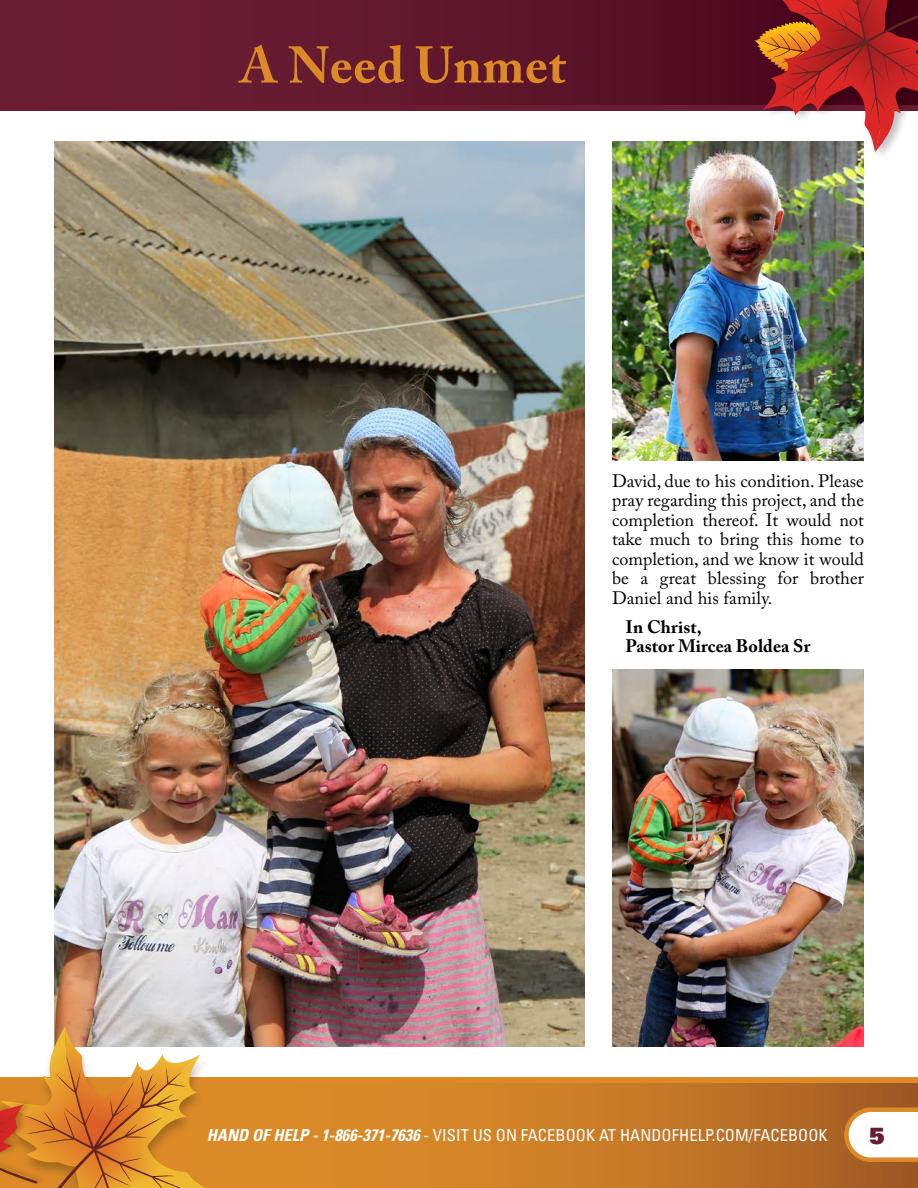
<style>
.page{position:relative;width:918px;height:1188px;background:#fff}
.page>*{position:absolute;margin:0;border:0;box-sizing:border-box;transform-origin:0 0}
.t1{font:700 51px "Adobe Caslon Pro";letter-spacing:.01em;color:#db8a27}
.t2{font:900 22.5px "Univers LT";color:#6a1d32}
.t3{font:18px/19.5px "Adobe Caslon Pro";letter-spacing:.005em;color:#000;text-align:justify}
.t4{font:700 18px/19.5px "Adobe Caslon Pro";letter-spacing:.005em;color:#000}
.t5{font:condensed 16.5px "Univers LT";letter-spacing:.005em;color:#fff}
.s1{font-weight:700;font-style:italic}
</style>
<div class="page">
<img style="left:54px;top:142px;width:531px;height:904px">
<img style="left:612px;top:142px;width:252px;height:318px">
<img style="left:612px;top:670px;width:252px;height:376px">
<svg style="left:293px;top:1083px;width:625px;height:105px;background:#c67926"></svg>
<svg style="left:842px;top:1105px;width:76px;height:59px"></svg>
<svg style="left:0;top:0;width:719px;height:105px;background:#61172d"></svg>
<div style="left:0;top:105px;width:918px;height:6px;background:#6a1d32"></div>
<div style="left:0;top:1077px;width:918px;height:6px;background:#db8a27"></div>
<img style="left:54px;top:966px;width:239px;height:222px">
<img style="left:719px;top:0;width:167px;height:198px">
<svg style="left:754px;top:0;width:164px;height:153px"></svg>
<img style="left:54px;top:1022px;width:28px;height:4px">
<svg style="left:0;top:1026px;width:215px;height:162px"></svg>
<h1 class="t1" style="left:240px;top:35px;width:327px">A Need Unmet</h1>
<p class="t3" style="left:612px;top:471px;width:254px">David, due to his condition. Please pray regarding this project, and the completion thereof. It would not take much to bring this home to completion, and we know it would be a great blessing for brother Daniel and his family.</p>
<p class="t4" style="left:626px;top:617px;width:187px">In Christ,<br>Pastor Mircea Boldea Sr</p>
<p class="t5" style="left:207px;top:1125px;width:623px"><span class="s1">HAND OF HELP - 1-866-371-7636</span> - VISIT US ON FACEBOOK AT HANDOFHELP.COM/FACEBOOK</p>
<p class="t2" style="left:869px;top:1121px;width:17px">5</p>
</div>
